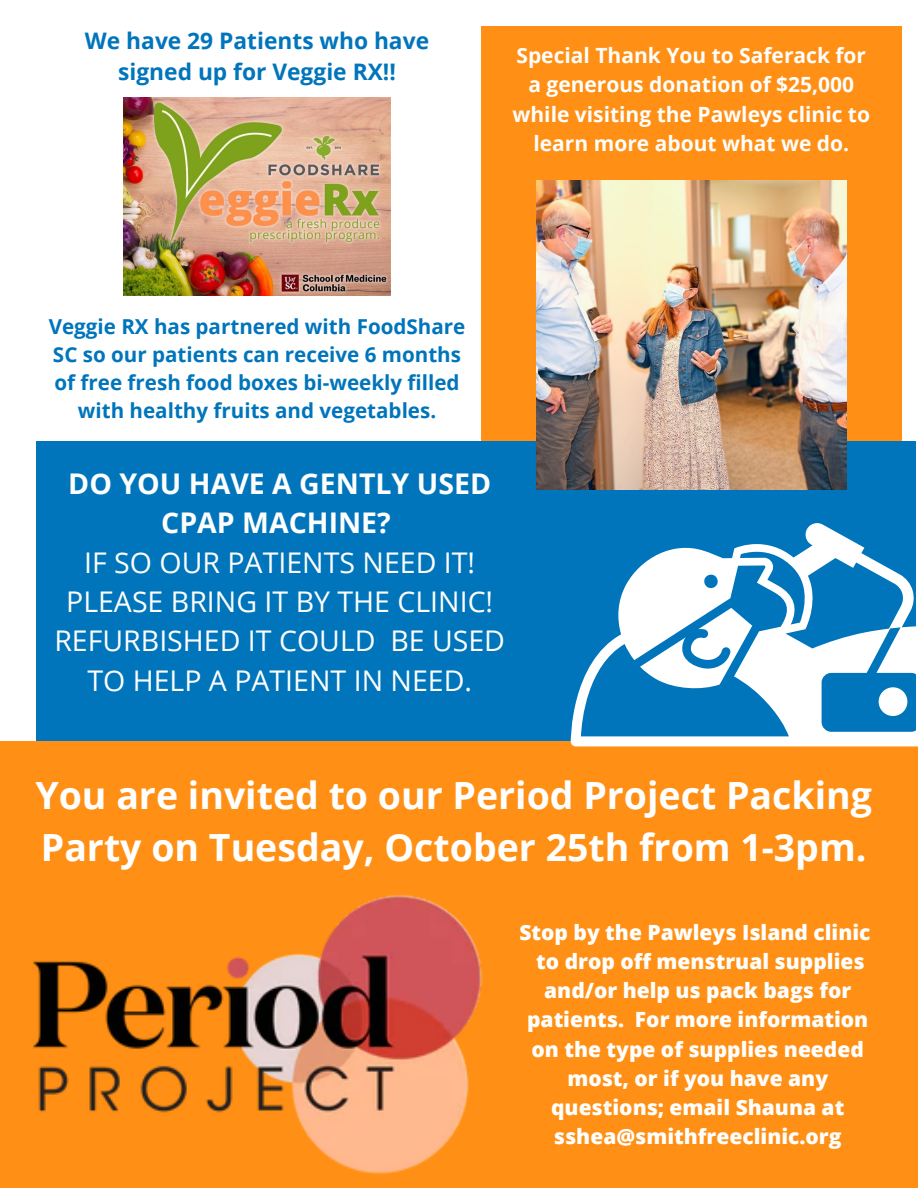
<style>
.page{position:relative;width:918px;height:1188px;background:#fff}
.page>*{position:absolute;margin:0;border:0;box-sizing:border-box;transform-origin:0 0}
.t1{font:700 37.5px/51.8px "Open Sans";color:#fff}
.t2{font:28.5px/39.3px "Open Sans";color:#fefefd;text-align:center}
.t3{font:700 28.5px/39.3px "Open Sans";color:#fefefd;text-align:center}
.t4{font:700 22.8px/31.5px "Open Sans";color:#0075bb;text-align:center}
.t5{font:800 21px/29.2px "Open Sans";color:#fefefd;text-align:center}
.t6{font:700 21px/29.2px "Open Sans";color:#fefefd;text-align:center}
.t7{font:700 20.55px/28.2px "Open Sans";color:#0075bb;text-align:center}
</style>
<div class="page">
<div style="left:481px;top:27px;width:420px;height:536px;background:#ff9015"></div>
<div style="left:36px;top:441px;width:880px;height:306px;background:#0075bb"></div>
<img style="left:537px;top:180px;width:309px;height:310px">
<div style="left:0;top:741px;width:918px;height:447px;background:#ff9015"></div>
<img style="left:124px;top:97px;width:266px;height:198px">
<svg style="left:571px;top:523px;width:347px;height:223px"></svg>
<img style="left:33px;top:894px;width:450px;height:280px">
<p class="t4" style="left:85px;top:24px;width:346px">We have 29 Patients who have signed up for Veggie RX!!</p>
<p class="t6" style="left:513px;top:40px;width:359px">Special Thank You to Saferack for a generous donation of $25,000 while visiting the Pawleys clinic to learn more about what we do.</p>
<p class="t7" style="left:49px;top:312px;width:418px">Veggie RX has partnered with FoodShare SC so our patients can receive 6 months of free fresh food boxes bi-weekly filled with healthy fruits and vegetables.</p>
<h2 class="t3" style="left:68px;top:463px;width:424px">DO YOU HAVE A GENTLY USED<br>CPAP MACHINE?</h2>
<h2 class="t2" style="left:54px;top:542px;width:452px">IF SO OUR PATIENTS NEED IT!<br>PLEASE BRING IT BY THE CLINIC!<br>REFURBISHED IT COULD BE USED<br>TO HELP A PATIENT IN NEED.</h2>
<h1 class="t1" style="left:35px;top:769px;width:838px">You are invited to our Period Project Packing<br>Party on Tuesday, October 25th from 1-3pm.</h1>
<p class="t5" style="left:519px;top:917px;width:353px">Stop by the Pawleys Island clinic to drop off menstrual supplies and/or help us pack bags for patients. For more information on the type of supplies needed most, or if you have any questions; email Shauna at sshea@smithfreeclinic.org</p>
</div>
